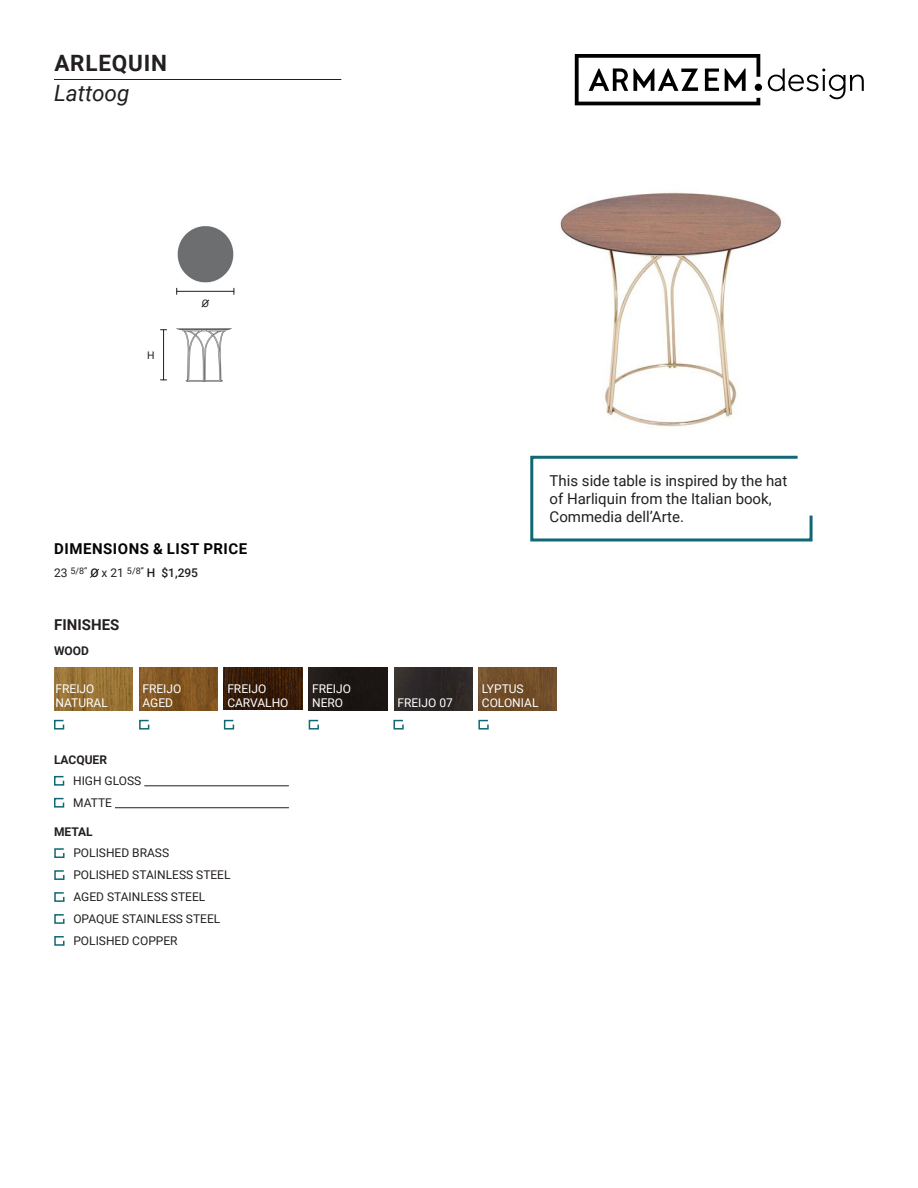
<style>
.page{position:relative;width:918px;height:1188px;background:#fff}
.page>*{position:absolute;margin:0;border:0;box-sizing:border-box;transform-origin:0 0}
.t1{font:700 22.5px "Roboto";letter-spacing:.035em;color:#231f20}
.t2{font:italic 22.5px "Roboto";color:#231f20}
.t3{font:15px/18px "Roboto";color:#231f20}
.t4{font:700 15px "Roboto";letter-spacing:.035em;color:#040503}
.t5{font:700 15px "Roboto";color:#231f20}
.t6{font:12px "Roboto";color:#231f20}
.t7{font:12px "Roboto";color:#fff}
.t8{font:700 12px "Roboto";color:#231f20}
.t9{font:10.5px "Roboto";color:#231f20}
.t10{font:9px "Roboto";color:#231f20}
.s1{font-size:12px}
.s2{font-weight:500;font-size:12px}
</style>
<div class="page">
<hr style="left:54px;top:79px;width:287px;height:1px;background:#231f20">
<svg style="left:575px;top:54px;width:185px;height:51px"></svg>
<div style="left:755px;top:84px;width:7px;height:7px;background:#000001;border-radius:50%"></div>
<svg style="left:768px;top:68px;width:96px;height:32px"></svg>
<img style="left:560px;top:192px;width:222px;height:235px">
<img style="left:177px;top:226px;width:57px;height:57px">
<img style="left:176px;top:328px;width:56px;height:54px">
<hr style="left:176px;top:291px;width:58px;height:1px;background:#231f20">
<svg style="left:201px;top:299px;width:9px;height:9px"></svg>
<hr style="left:163px;top:329px;width:1px;height:51px;background:#231f20">
<svg style="left:530px;top:455px;width:283px;height:87px"></svg>
<img style="left:139px;top:668px;width:79px;height:42px">
<img style="left:224px;top:668px;width:78px;height:42px">
<img style="left:309px;top:668px;width:78px;height:42px">
<img style="left:478px;top:668px;width:79px;height:42px">
<img style="left:54px;top:668px;width:79px;height:42px">
<svg style="left:90px;top:568px;width:10px;height:10px"></svg>
<img style="left:394px;top:668px;width:78px;height:42px">
<svg style="left:54px;top:719px;width:11px;height:11px"></svg>
<svg style="left:139px;top:719px;width:11px;height:11px"></svg>
<svg style="left:223px;top:719px;width:12px;height:11px"></svg>
<svg style="left:308px;top:719px;width:11px;height:11px"></svg>
<svg style="left:393px;top:719px;width:11px;height:11px"></svg>
<svg style="left:478px;top:719px;width:11px;height:11px"></svg>
<hr style="left:144px;top:786px;width:145px;height:1px;background:#231f20">
<hr style="left:115px;top:807px;width:174px;height:1px;background:#231f20">
<svg style="left:54px;top:775px;width:11px;height:11px"></svg>
<svg style="left:54px;top:797px;width:11px;height:11px"></svg>
<svg style="left:54px;top:848px;width:11px;height:10px"></svg>
<svg style="left:54px;top:870px;width:11px;height:10px"></svg>
<svg style="left:54px;top:892px;width:11px;height:10px"></svg>
<svg style="left:54px;top:914px;width:11px;height:10px"></svg>
<svg style="left:54px;top:936px;width:11px;height:10px"></svg>
<p class="t1" style="left:54px;top:47px;width:114px">ARLEQUIN</p>
<p class="t2" style="left:54px;top:77px;width:77px">Lattoog</p>
<p class="t9" style="left:147px;top:348px;width:9px">H</p>
<p class="t9" style="left:202px;top:296px;width:9px">O</p>
<p class="t4" style="left:54px;top:538px;width:195px">DIMENSIONS &amp; LIST PRICE</p>
<p class="t10" style="left:54px;top:565px;width:146px"><span class="s1">23</span> 5/8’’ <span class="s2">O</span> <span class="s1">x 21</span> 5/8’’ <span class="s2">H $1,295</span></p>
<p class="t5" style="left:54px;top:614px;width:67px">FINISHES</p>
<p class="t8" style="left:54px;top:642px;width:36px">WOOD</p>
<p class="t7" style="left:56px;top:680px;width:40px">FREIJO</p>
<p class="t7" style="left:56px;top:695px;width:54px">NATURAL</p>
<p class="t8" style="left:54px;top:751px;width:54px">LACQUER</p>
<p class="t7" style="left:142px;top:680px;width:40px">FREIJO</p>
<p class="t7" style="left:142px;top:695px;width:32px">AGED</p>
<p class="t6" style="left:73px;top:772px;width:70px">HIGH GLOSS</p>
<p class="t6" style="left:73px;top:794px;width:40px">MATTE</p>
<p class="t7" style="left:227px;top:680px;width:40px">FREIJO</p>
<p class="t7" style="left:227px;top:695px;width:63px">CARVALHO</p>
<p class="t8" style="left:54px;top:824px;width:40px">METAL</p>
<p class="t6" style="left:73px;top:845px;width:97px">POLISHED BRASS</p>
<p class="t6" style="left:73px;top:888px;width:133px">AGED STAINLESS STEEL</p>
<p class="t6" style="left:73px;top:867px;width:159px">POLISHED STAINLESS STEEL</p>
<p class="t6" style="left:73px;top:910px;width:148px">OPAQUE STAINLESS STEEL</p>
<p class="t6" style="left:73px;top:932px;width:106px">POLISHED COPPER</p>
<p class="t7" style="left:312px;top:680px;width:40px">FREIJO</p>
<p class="t7" style="left:312px;top:695px;width:33px">NERO</p>
<p class="t3" style="left:550px;top:471px;width:239px">This side table is inspired by the hat of Harliquin from the Italian book,<br>Commedia dell’Arte.</p>
<p class="t7" style="left:397px;top:695px;width:57px">FREIJO 07</p>
<p class="t7" style="left:482px;top:680px;width:43px">LYPTUS</p>
<p class="t7" style="left:482px;top:695px;width:58px">COLONIAL</p>
</div>
